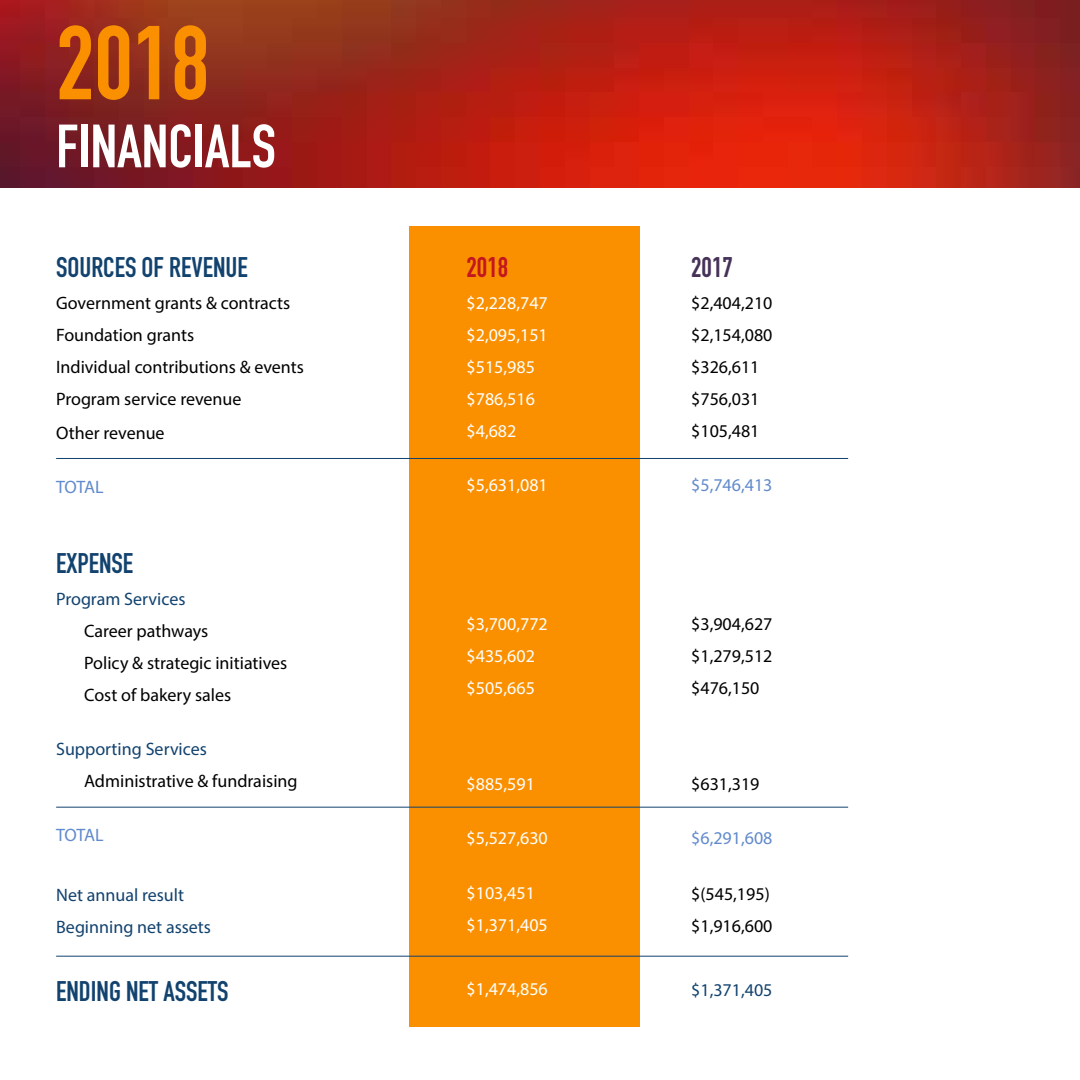
<style>
.page{position:relative;width:1080px;height:1080px;background:#fff}
.page>*{position:absolute;margin:0;border:0;box-sizing:border-box;transform-origin:0 0}
.t1{font:700 103px "DIN Condensed";color:#fa9000}
.t2{font:700 60px "DIN Condensed";color:#fff}
.t3{font:700 28px "DIN Condensed";color:#12426e}
.t4{font:700 28px "DIN Condensed";color:#c2171f}
.t5{font:700 28px "DIN Condensed";color:#463158}
.t6{font:18px/32px "Myriad Pro";color:#000}
.t7{font:18px/32px "Myriad Pro";color:#fff}
.t8{font:18px/32px "Myriad Pro";color:#12426e}
.t9{font:18px "Myriad Pro";color:#618acc}
</style>
<div class="page">
<div style="left:409px;top:226px;width:230px;height:801px;background:#fa9000"></div>
<hr style="left:56px;top:458px;width:792px;height:1px;background:#12426e">
<hr style="left:56px;top:807px;width:792px;height:1px;background:#12426e">
<hr style="left:56px;top:956px;width:792px;height:1px;background:#12426e">
<img style="left:0;top:0;width:1080px;height:187px">
<h1 class="t1" style="left:56px;top:-6px;width:155px">2018</h1>
<h2 class="t2" style="left:56px;top:106px;width:221px">FINANCIALS</h2>
<h3 class="t3" style="left:56px;top:248px;width:193px">SOURCES OF REVENUE</h3>
<p class="t6" style="left:56px;top:286px;width:249px">Government grants &amp; contracts<br>Foundation grants<br>Individual contributions &amp; events<br>Program service revenue</p>
<p class="t6" style="left:56px;top:416px;width:110px">Other revenue</p>
<p class="t9" style="left:56px;top:476px;width:49px">TOTAL</p>
<h3 class="t3" style="left:56px;top:544px;width:79px">EXPENSE</h3>
<p class="t8" style="left:56px;top:582px;width:131px">Program Services</p>
<p class="t6" style="left:84px;top:614px;width:205px">Career pathways<br>Policy &amp; strategic initiatives<br>Cost of bakery sales</p>
<p class="t8" style="left:56px;top:732px;width:152px">Supporting Services</p>
<p class="t6" style="left:84px;top:764px;width:215px">Administrative &amp; fundraising</p>
<p class="t9" style="left:56px;top:823px;width:49px">TOTAL</p>
<p class="t8" style="left:56px;top:878px;width:156px">Net annual result<br>Beginning net assets</p>
<h3 class="t3" style="left:56px;top:972px;width:174px">ENDING NET ASSETS</h3>
<h3 class="t4" style="left:467px;top:248px;width:43px">2018</h3>
<p class="t7" style="left:467px;top:286px;width:83px">$2,228,747 $2,095,151 $515,985 $786,516 $4,682</p>
<p class="t7" style="left:467px;top:468px;width:83px">$5,631,081</p>
<p class="t7" style="left:467px;top:608px;width:83px">$3,700,772 $435,602 $505,665</p>
<p class="t7" style="left:467px;top:768px;width:70px">$885,591</p>
<p class="t7" style="left:467px;top:822px;width:83px">$5,527,630</p>
<p class="t7" style="left:467px;top:877px;width:83px">$103,451 $1,371,405</p>
<p class="t7" style="left:467px;top:973px;width:83px">$1,474,856</p>
<h3 class="t5" style="left:691px;top:248px;width:43px">2017</h3>
<p class="t6" style="left:691px;top:286px;width:83px">$2,404,210 $2,154,080 $326,611 $756,031 $105,481</p>
<p class="t9" style="left:691px;top:474px;width:83px">$5,746,413</p>
<p class="t6" style="left:691px;top:608px;width:83px;text-align:justify">$3,904,627 $1,279,512 $476,150</p>
<p class="t6" style="left:691px;top:768px;width:70px">$631,319</p>
<p class="t9" style="left:691px;top:827px;width:83px">$6,291,608</p>
<p class="t6" style="left:691px;top:878px;width:83px">$(545,195) $1,916,600</p>
<p class="t8" style="left:691px;top:974px;width:83px">$1,371,405</p>
</div>
